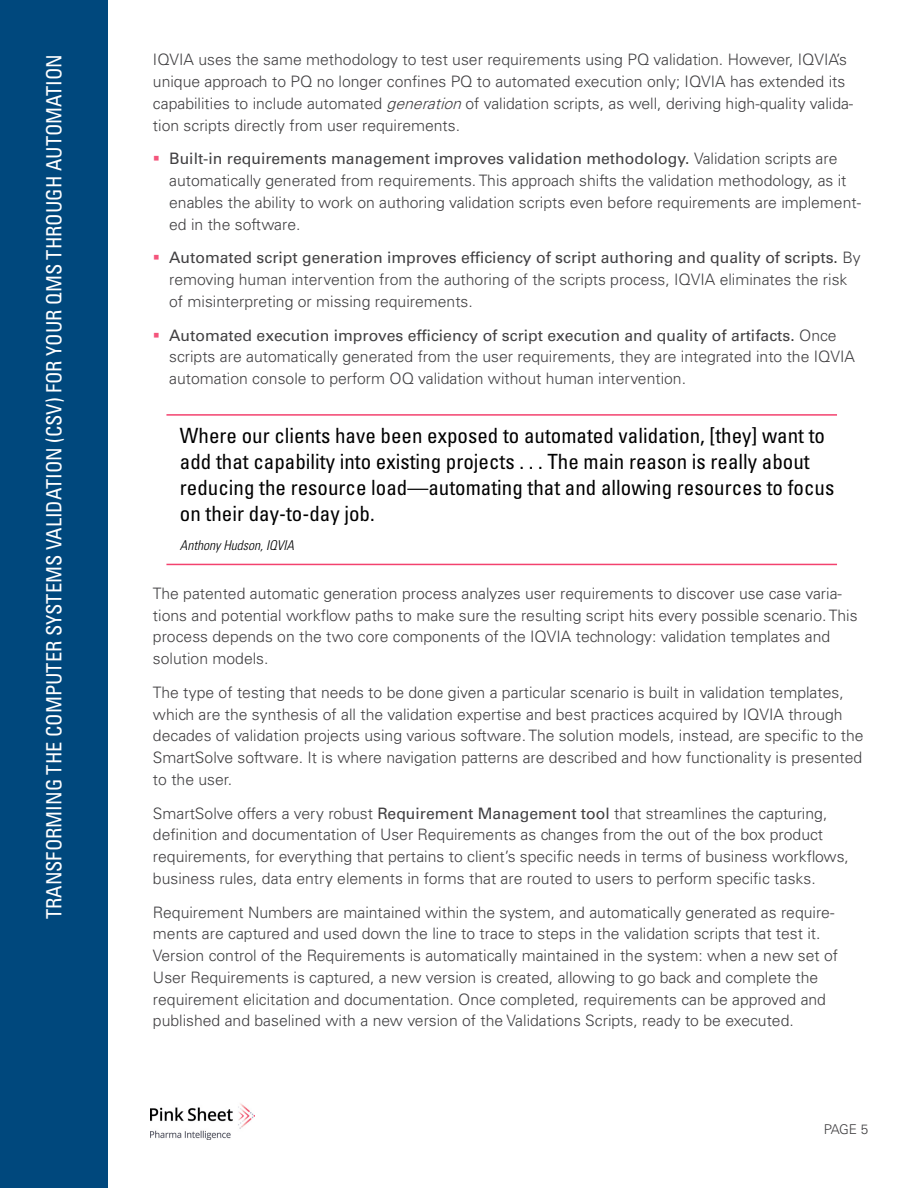
<style>
.page{position:relative;width:918px;height:1188px;background:#fff}
.page>*{position:absolute;margin:0;border:0;box-sizing:border-box;transform-origin:0 0}
.t1{font:condensed 21px/26.2px "Univers LT Std";color:#000}
.t2{font:condensed 21px "Univers LT Std";color:#fff}
.t3{font:300 15.75px/21.8px "Univers LT Std";color:#414042}
.t4{font:italic 300 condensed 13.5px "Univers LT Std";color:#000}
.t5{font:300 13.5px "Univers LT Std";color:#414042}
.s1{font-style:italic}
.s2{font-weight:400}
</style>
<div class="page">
<div style="left:0;top:0;width:108px;height:1188px;background:#00487d"></div>
<img style="left:150px;top:1103px;width:104px;height:36px">
<hr style="left:166px;top:414px;width:671px;height:2px;background:#f3426e">
<hr style="left:166px;top:564px;width:671px;height:1px;background:#f3426e">
<h1 class="t2" style="left:41px;top:919px;width:867px;rotate:-90deg">TRANSFORMING THE COMPUTER SYSTEMS VALIDATION (CSV) FOR YOUR QMS THROUGH AUTOMATION</h1>
<p class="t3" style="left:153px;top:49px;width:702px">IQVIA uses the same methodology to test user requirements using PQ validation. However, IQVIA’s unique approach to PQ no longer confines PQ to automated execution only; IQVIA has extended its capabilities to include automated <span class="s1">generation</span>of validation scripts, as well, deriving high-quality valida&shy;tion scripts directly from user requirements.</p>
<p class="t3" style="left:169px;top:148px;width:693px"><span class="s2">Built-in requirements management improves validation methodology.</span> Validation scripts are automatically generated from requirements. This approach shifts the validation methodology, as it enables the ability to work on authoring validation scripts even before requirements are implement&shy;ed in the software.</p>
<p class="t3" style="left:169px;top:247px;width:693px"><span class="s2">Automated script generation improves efficiency of script authoring and quality of scripts.</span> By removing human intervention from the authoring of the scripts process, IQVIA eliminates the risk of misinterpreting or missing requirements.</p>
<p class="t3" style="left:169px;top:324px;width:687px"><span class="s2">Automated execution improves efficiency of script execution and quality of artifacts.</span> Once scripts are automatically generated from the user requirements, they are integrated into the IQVIA automation console to perform OQ validation without human intervention.</p>
<p class="t1" style="left:180px;top:422px;width:656px">Where our clients have been exposed to automated validation, [they] want to add that capability into existing projects . . . The main reason is really about reducing the resource load—automating that and allowing resources to focus on their day-to-day job.</p>
<p class="t4" style="left:180px;top:537px;width:115px">Anthony Hudson, IQVIA</p>
<p class="t3" style="left:153px;top:583px;width:706px">The patented automatic generation process analyzes user requirements to discover use case varia&shy;tions and potential workflow paths to make sure the resulting script hits every possible scenario. This process depends on the two core components of the IQVIA technology: validation templates and solution models.</p>
<p class="t3" style="left:153px;top:682px;width:712px">The type of testing that needs to be done given a particular scenario is built in validation templates, which are the synthesis of all the validation expertise and best practices acquired by IQVIA through decades of validation projects using various software. The solution models, instead, are specific to the SmartSolve software. It is where navigation patterns are described and how functionality is presented to the user.</p>
<p class="t3" style="left:153px;top:802px;width:697px">SmartSolve offers a very robust <span class="s2">Requirement Management tool</span> that streamlines the capturing, definition and documentation of User Requirements as changes from the out of the box product requirements, for everything that pertains to client’s specific needs in terms of business workflows, business rules, data entry elements in forms that are routed to users to perform specific tasks.</p>
<p class="t3" style="left:153px;top:901px;width:687px">Requirement Numbers are maintained within the system, and automatically generated as require&shy;ments are captured and used down the line to trace to steps in the validation scripts that test it.<br>Version control of the Requirements is automatically maintained in the system: when a new set of User Requirements is captured, a new version is created, allowing to go back and complete the requirement elicitation and documentation. Once completed, requirements can be approved and published and baselined with a new version of the Validations Scripts, ready to be executed.</p>
<p class="t5" style="left:824px;top:1121px;width:46px">PAGE 5</p>
</div>
